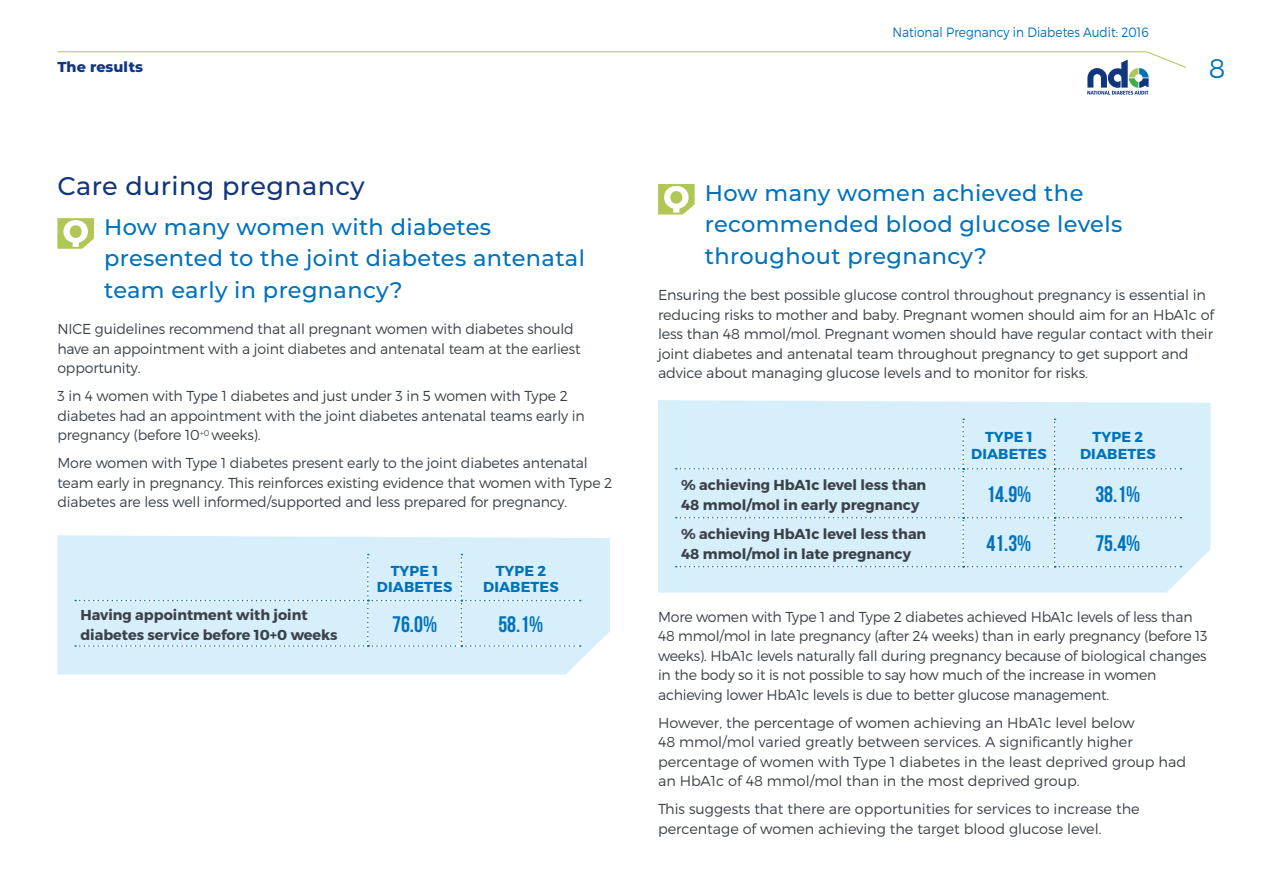
<style>
.page{position:relative;width:1263px;height:893px;background:#fff}
.page>*{position:absolute;margin:0;border:0;box-sizing:border-box;transform-origin:0 0}
.t1{font:300 26.85px "Montserrat";color:#0072bc}
.Subhead_large{font:500 25.5px "Montserrat";letter-spacing:.015em;color:#11367e}
.Question{font:500 22.5px/31.5px "Montserrat";letter-spacing:.015em;color:#0072bc}
.BODY{font:700 22.5px "Bebas Neue";color:#0072bc}
.BODY-2{font:300 14.4px/19.5px "Montserrat";letter-spacing:-.01em;color:#3a4149}
.BODY-3{font:700 14.4px/19.5px "Montserrat";color:#3a4149}
.BODY-4{font:700 14.4px/16.5px "Montserrat";letter-spacing:.01em;color:#0072bc;text-align:center}
.bullets{font:800 14.4px "Montserrat";color:#11367e}
.t2{font:300 13.5px "Montserrat";color:#0072bc;scale:.9 1}
</style>
<div class="page">
<svg style="left:57px;top:51px;width:1129px;height:44px"></svg>
<svg style="left:57px;top:218px;width:37px;height:31px"></svg>
<svg style="left:57px;top:535px;width:553px;height:140px;fill:#d7effa"></svg>
<div style="left:75px;top:554px;width:506px;height:93px;background:#d7effa"></div>
<svg style="left:658px;top:184px;width:37px;height:31px"></svg>
<svg style="left:658px;top:400px;width:552px;height:193px;fill:#d7effa"></svg>
<div style="left:676px;top:419px;width:505px;height:148px;background:#d7effa"></div>
<p class="bullets" style="left:57px;top:56px;width:87px">The results</p>
<p class="Subhead_large" style="left:57px;top:168px;width:309px">Care during pregnancy</p>
<p class="Question" style="left:104px;top:210px;width:482px">How many women with diabetes presented to the joint diabetes antenatal team early in pregnancy?</p>
<p class="BODY-2" style="left:57px;top:319px;width:525px">NICE guidelines recommend that all pregnant women with diabetes should have an appointment with a joint diabetes and antenatal team at the earliest opportunity.</p>
<p class="BODY-2" style="left:57px;top:386px;width:529px">3 in 4 women with Type 1 diabetes and just under 3 in 5 women with Type 2 diabetes had an appointment with the joint diabetes antenatal teams early in pregnancy (before 10<sup>+0</sup> weeks).</p>
<p class="BODY-2" style="left:57px;top:453px;width:556px">More women with Type 1 diabetes present early to the joint diabetes antenatal team early in pregnancy. This reinforces existing evidence that women with Type 2 diabetes are less well informed/supported and less prepared for pregnancy.</p>
<p class="BODY-4" style="left:377px;top:563px;width:77px">TYPE 1<br>DIABETES</p>
<p class="BODY-4" style="left:483px;top:563px;width:77px">TYPE 2<br>DIABETES</p>
<p class="BODY-3" style="left:80px;top:606px;width:259px">Having appointment with joint diabetes service before 10+0 weeks</p>
<p class="BODY" style="left:392px;top:612px;width:47px">76.0%</p>
<p class="BODY" style="left:498px;top:612px;width:47px">58.1%</p>
<p class="t2" style="left:892px;top:24px;width:286px">National Pregnancy in Diabetes Audit: 2016</p>
<h1 class="t1" style="left:1209px;top:52px;width:18px">8</h1>
<p class="Question" style="left:705px;top:176px;width:419px">How many women achieved the recommended blood glucose levels throughout pregnancy?</p>
<p class="BODY-2" style="left:658px;top:285px;width:557px">Ensuring the best possible glucose control throughout pregnancy is essential in reducing risks to mother and baby. Pregnant women should aim for an HbA1c of less than 48 mmol/mol. Pregnant women should have regular contact with their joint diabetes and antenatal team throughout pregnancy to get support and advice about managing glucose levels and to monitor for risks.</p>
<p class="BODY-4" style="left:971px;top:429px;width:77px">TYPE 1<br>DIABETES</p>
<p class="BODY-4" style="left:1080px;top:429px;width:77px">TYPE 2<br>DIABETES</p>
<p class="BODY-3" style="left:681px;top:476px;width:247px">% achieving HbA1c level less than<br>48 mmol/mol in early pregnancy</p>
<p class="BODY" style="left:986px;top:482px;width:47px">14.9%</p>
<p class="BODY" style="left:1095px;top:482px;width:47px">38.1%</p>
<p class="BODY-3" style="left:681px;top:525px;width:247px">% achieving HbA1c level less than<br>48 mmol/mol in late pregnancy</p>
<p class="BODY" style="left:986px;top:530px;width:47px">41.3%</p>
<p class="BODY" style="left:1095px;top:530px;width:47px">75.4%</p>
<p class="BODY-2" style="left:658px;top:607px;width:551px">More women with Type 1 and Type 2 diabetes achieved HbA1c levels of less than 48 mmol/mol in late pregnancy (after 24 weeks) than in early pregnancy (before 13 weeks). HbA1c levels naturally fall during pregnancy because of biological changes in the body so it is not possible to say how much of the increase in women achieving lower HbA1c levels is due to better glucose management.</p>
<p class="BODY-2" style="left:658px;top:713px;width:530px">However, the percentage of women achieving an HbA1c level below<br>48 mmol/mol varied greatly between services. A significantly higher percentage of women with Type 1 diabetes in the least deprived group had an HbA1c of 48 mmol/mol than in the most deprived group.</p>
<p class="BODY-2" style="left:658px;top:799px;width:483px">This suggests that there are opportunities for services to increase the percentage of women achieving the target blood glucose level.</p>
</div>
